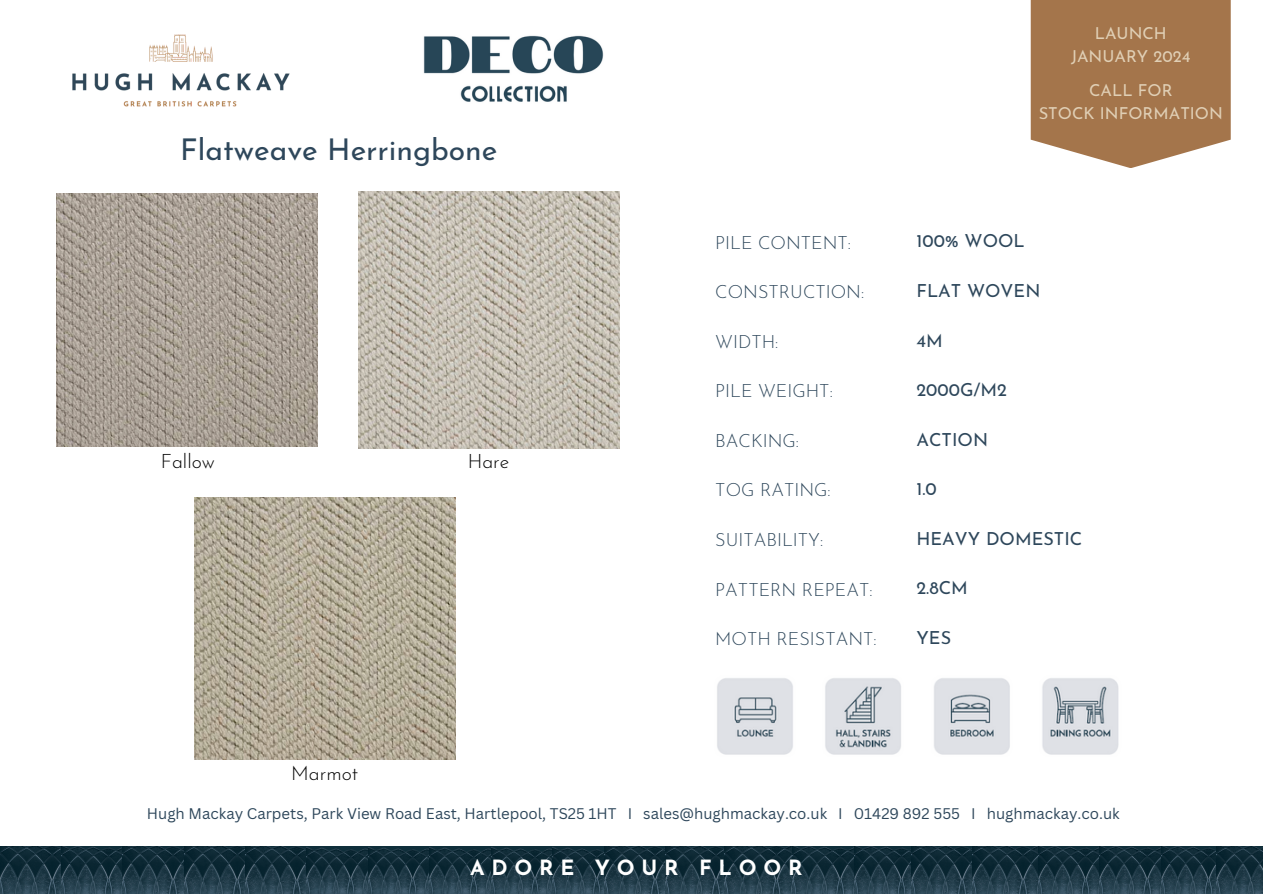
<style>
.page{position:relative;width:1263px;height:894px;background:#fff}
.page>*{position:absolute;margin:0;border:0;box-sizing:border-box;transform-origin:0 0}
.t1{font:30px "Josefin Sans";color:#2e475b}
.t2{font:700 21px "Josefin Sans";letter-spacing:.325em;color:#fff}
.t3{font:300 19.5px "Josefin Sans";color:#000}
.t4{font:300 18px "Josefin Sans";color:#2e475b}
.t5{font:18px "Josefin Sans";color:#2e475b}
.t6{font:16.5px/22.5px "Josefin Sans";color:#e0cfb5;text-align:center}
.t7{font:15px "Canva Sans";color:#2e475b}
</style>
<div class="page">
<img style="left:57px;top:193px;width:261px;height:253px">
<img style="left:717px;top:678px;width:402px;height:77px">
<svg style="left:1031px;top:0;width:200px;height:168px;background:#ab805a"></svg>
<img style="left:0;top:846px;width:61px;height:47px">
<img style="left:72px;top:34px;width:218px;height:73px">
<img style="left:423px;top:35px;width:181px;height:67px">
<img style="left:61px;top:846px;width:62px;height:47px">
<img style="left:123px;top:846px;width:61px;height:47px">
<img style="left:184px;top:846px;width:62px;height:47px">
<img style="left:246px;top:846px;width:61px;height:47px">
<img style="left:307px;top:846px;width:297px;height:47px">
<img style="left:604px;top:846px;width:62px;height:47px">
<img style="left:666px;top:846px;width:59px;height:47px">
<img style="left:725px;top:846px;width:68px;height:47px">
<img style="left:793px;top:846px;width:61px;height:47px">
<img style="left:854px;top:846px;width:57px;height:47px">
<img style="left:911px;top:846px;width:61px;height:47px">
<img style="left:972px;top:846px;width:66px;height:47px">
<img style="left:1038px;top:846px;width:62px;height:47px">
<img style="left:1100px;top:846px;width:61px;height:47px">
<img style="left:1161px;top:846px;width:56px;height:47px">
<img style="left:1217px;top:846px;width:46px;height:47px">
<img style="left:358px;top:192px;width:261px;height:256px">
<img style="left:194px;top:497px;width:261px;height:262px">
<h4 class="t1" style="left:180px;top:137px;width:319px">Flatweave Herringbone</h4>
<p class="t3" style="left:161px;top:453px;width:56px">Fallow</p>
<p class="t3" style="left:468px;top:453px;width:43px">Hare</p>
<h2 class="t3" style="left:291px;top:765px;width:69px">Marmot</h2>
<p class="t6" style="left:1071px;top:24px;width:121px">LAUNCH<br>JANUARY 2024</p>
<p class="t6" style="left:1039px;top:81px;width:186px">CALL FOR<br>STOCK INFORMATION</p>
<h4 class="t4" style="left:715px;top:235px;width:137px">PILE CONTENT:</h4>
<h4 class="t4" style="left:715px;top:285px;width:150px">CONSTRUCTION:</h4>
<h3 class="t4" style="left:715px;top:334px;width:65px">WIDTH:</h3>
<h3 class="t4" style="left:715px;top:384px;width:119px">PILE WEIGHT:</h3>
<h3 class="t4" style="left:715px;top:433px;width:85px">BACKING:</h3>
<h4 class="t4" style="left:715px;top:483px;width:117px">TOG RATING:</h4>
<h4 class="t4" style="left:715px;top:532px;width:110px">SUITABILITY:</h4>
<h4 class="t4" style="left:715px;top:582px;width:159px">PATTERN REPEAT:</h4>
<h4 class="t4" style="left:715px;top:631px;width:163px">MOTH RESISTANT:</h4>
<h4 class="t5" style="left:916px;top:234px;width:110px">100% WOOL</h4>
<h5 class="t5" style="left:916px;top:283px;width:125px">FLAT WOVEN</h5>
<h4 class="t5" style="left:916px;top:333px;width:28px">4M</h4>
<h4 class="t5" style="left:916px;top:382px;width:92px">2000G/M2</h4>
<h4 class="t5" style="left:916px;top:432px;width:73px">ACTION</h4>
<h4 class="t5" style="left:916px;top:481px;width:22px">1.0</h4>
<h4 class="t5" style="left:916px;top:531px;width:167px">HEAVY DOMESTIC</h4>
<h4 class="t5" style="left:916px;top:580px;width:53px">2.8CM</h4>
<h4 class="t5" style="left:916px;top:630px;width:36px">YES</h4>
<h1 class="t7" style="left:147px;top:802px;width:974px">Hugh Mackay Carpets, Park View Road East, Hartlepool, TS25 1HT I sales@hughmackay.co.uk I 01429 892 555 I hughmackay.co.uk</h1>
<p class="t2" style="left:470px;top:858px;width:334px">ADORE YOUR FLOOR</p>
</div>
